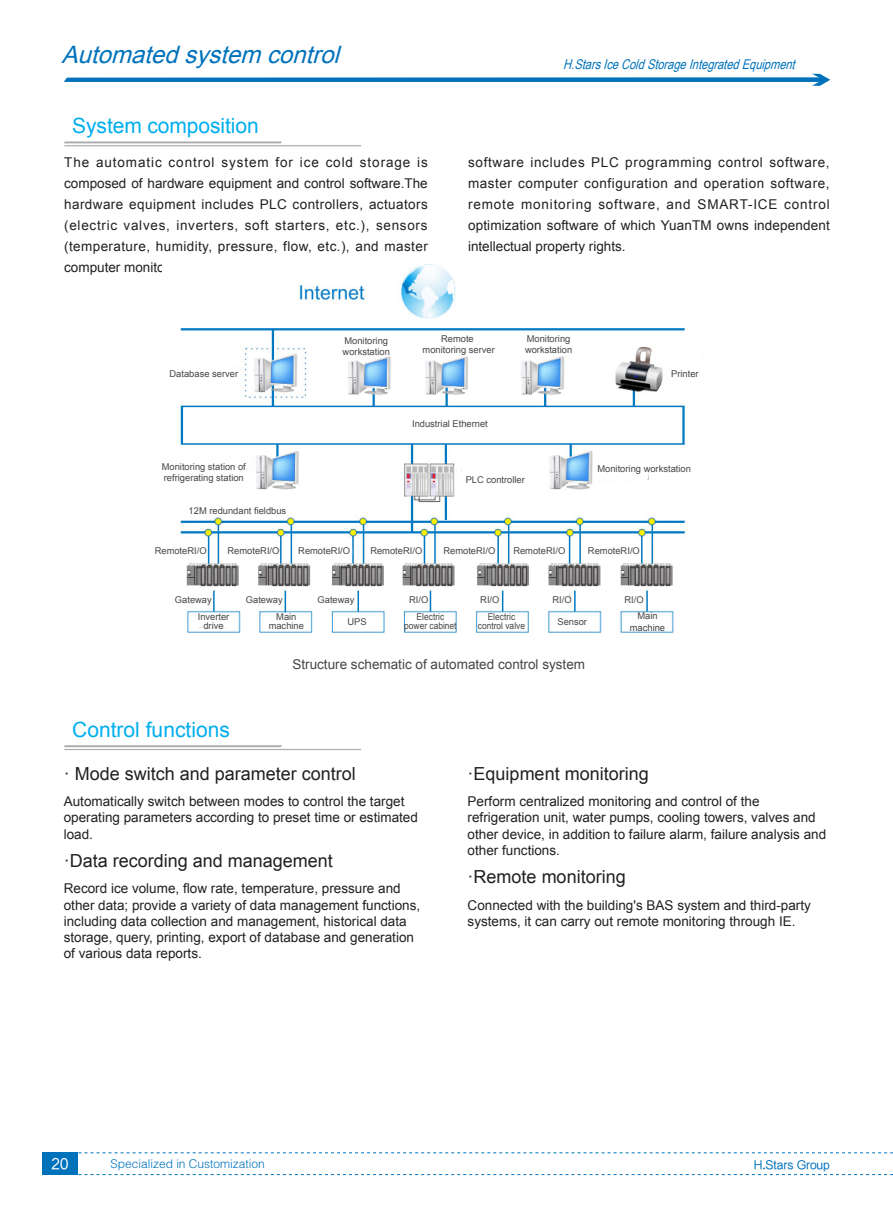
<style>
.page{position:relative;width:893px;height:1212px;background:#fff}
.page>*{position:absolute;margin:0;border:0;box-sizing:border-box;transform-origin:0 0}
._1级{font:italic 24px "Arial";color:#0072bc}
._2级{font:21px "Arial";letter-spacing:-.005em;color:#00aeef}
.表格标题{font:18px "Arial";color:#231f20}
.t1{font:15px "FZHTK GBK1 0";color:#fff}
.表格标题-2{font:13.5px/16.2px "Arial";color:#231f20}
.正文{font:13.5px/21px "Arial";letter-spacing:.02em;color:#231f20;text-align:justify}
.注文{font:13.5px "Arial";color:#464646}
.t2{font:italic 13.5px "Arial Narrow";color:#0072bc}
.t3{font:12px "FZZDXJW GB1 0";color:#0072bc}
.t4{font:12px "FZHTK GBK1 0";color:#0072bc}
.注文-2{font:9.3px "Arial";color:#464646}
.注文-3{font:9.3px "Arial";color:#464646;scale:.9 1}
</style>
<div class="page">
<div style="left:43px;top:1152px;width:35px;height:23px;background:#0072bc"></div>
<svg style="left:78px;top:1152px;width:815px;height:1px"></svg>
<svg style="left:78px;top:1174px;width:815px;height:1px"></svg>
<svg style="left:64px;top:74px;width:766px;height:12px"></svg>
<hr style="left:64px;top:141px;width:217px;height:2px;background:#acadb1">
<hr style="left:64px;top:145px;width:297px;height:1px;background:#acadb1">
<hr style="left:64px;top:745px;width:217px;height:2px;background:#acadb1">
<hr style="left:64px;top:749px;width:297px;height:1px;background:#acadb1">
<img style="left:180px;top:264px;width:505px;height:370px">
<div style="left:170px;top:365px;width:68px;height:13px;background:#fff;border-radius:4px"></div>
<div style="left:340px;top:342px;width:230px;height:14px;background:#fff;border-radius:4px"></div>
<div style="left:193px;top:457px;width:57px;height:14px;background:#fff;border-radius:4px"></div>
<div style="left:405px;top:419px;width:67px;height:16px;background:#fff;border-radius:6px"></div>
<div style="left:460px;top:468px;width:53px;height:17px;background:#fff;border-radius:6px"></div>
<div style="left:180px;top:502px;width:88px;height:14px;background:#fff;border-radius:4px"></div>
<div style="left:665px;top:349px;width:36px;height:16px;background:#fff;border-radius:6px"></div>
<div style="left:595px;top:468px;width:53px;height:13px;background:#fff;border-radius:4px"></div>
<div style="left:167px;top:545px;width:40px;height:12px;background:#fff;border-radius:4px"></div>
<div style="left:240px;top:545px;width:39px;height:12px;background:#fff;border-radius:4px"></div>
<div style="left:313px;top:545px;width:39px;height:12px;background:#fff;border-radius:4px"></div>
<div style="left:383px;top:545px;width:39px;height:12px;background:#fff"></div>
<div style="left:452px;top:545px;width:40px;height:12px;background:#fff"></div>
<div style="left:528px;top:545px;width:40px;height:12px;background:#fff"></div>
<div style="left:601px;top:545px;width:39px;height:12px;background:#fff"></div>
<div style="left:186px;top:590px;width:24px;height:12px;background:#fff;border-radius:5px"></div>
<div style="left:257px;top:590px;width:25px;height:12px;background:#fff;border-radius:5px"></div>
<div style="left:332px;top:590px;width:24px;height:12px;background:#fff;border-radius:5px"></div>
<div style="left:401px;top:590px;width:25px;height:12px;background:#fff;border-radius:5px"></div>
<div style="left:475px;top:590px;width:24px;height:12px;background:#fff;border-radius:5px"></div>
<div style="left:546px;top:590px;width:24px;height:12px;background:#fff;border-radius:5px"></div>
<div style="left:619px;top:590px;width:24px;height:12px;background:#fff;border-radius:5px"></div>
<div style="left:196px;top:618px;width:36px;height:9px;background:#fff;border-radius:3px"></div>
<div style="left:274px;top:618px;width:24px;height:9px;background:#fff;border-radius:3px"></div>
<div style="left:348px;top:618px;width:24px;height:9px;background:#fff;border-radius:3px"></div>
<div style="left:409px;top:618px;width:44px;height:9px;background:#fff;border-radius:3px"></div>
<div style="left:481px;top:618px;width:44px;height:9px;background:#fff;border-radius:3px"></div>
<div style="left:558px;top:618px;width:36px;height:9px;background:#fff;border-radius:3px"></div>
<div style="left:634px;top:618px;width:24px;height:9px;background:#fff;border-radius:3px"></div>
<p class="_1级" style="left:61px;top:39px;width:287px">Automatedsystem control</p>
<p class="_2级" style="left:72px;top:112px;width:188px">System composition</p>
<p class="t2" style="left:563px;top:54px;width:238px">H.StarsIceColdStorageIntegratedEquipment</p>
<p class="正文" style="left:64px;top:152px;width:365px">The automatic control system for ice cold storage is composed of hardware equipment and control software.The hardware equipment includes PLC controllers, actuators (electric valves, inverters, soft starters, etc.), sensors (temperature, humidity, pressure, flow, etc.), and master</p>
<p class="正文" style="left:468px;top:152px;width:363px">software includes PLC programming control software, master computer configuration and operation software, remote monitoring software, and SMART-ICE control optimization software of which YuanTM owns independent intellectual property rights.</p>
<p class="注文-2" style="left:170px;top:367px;width:70px">Database server</p>
<p class="注文-2" style="left:162px;top:461px;width:86px">Monitoring station of</p>
<p class="注文-2" style="left:164px;top:472px;width:81px">refrigerating station</p>
<p class="注文-2" style="left:189px;top:504px;width:99px">12M redundant fieldbus</p>
<p class="注文-2" style="left:344px;top:334px;width:45px">Monitoring</p>
<p class="注文-2" style="left:343px;top:345px;width:49px">workstation</p>
<p class="注文-2" style="left:441px;top:333px;width:34px">Remote</p>
<p class="注文-2" style="left:423px;top:344px;width:74px">monitoring server</p>
<p class="注文-2" style="left:527px;top:333px;width:45px">Monitoring</p>
<p class="注文-2" style="left:525px;top:344px;width:49px">workstation</p>
<p class="注文-2" style="left:412px;top:417px;width:77px">Industrial Ethernet</p>
<p class="注文-2" style="left:466px;top:473px;width:61px">PLC controller</p>
<p class="注文-2" style="left:671px;top:367px;width:29px">Printer</p>
<p class="注文-2" style="left:597px;top:462px;width:95px">Monitoring workstation</p>
<p class="注文-2" style="left:155px;top:545px;width:53px">RemoteRI/O</p>
<p class="注文-2" style="left:228px;top:545px;width:53px">RemoteRI/O</p>
<p class="注文-2" style="left:298px;top:545px;width:53px">RemoteRI/O</p>
<p class="注文-2" style="left:370px;top:545px;width:53px">RemoteRI/O</p>
<p class="注文-2" style="left:443px;top:545px;width:53px">RemoteRI/O</p>
<p class="注文-2" style="left:513px;top:545px;width:53px">RemoteRI/O</p>
<p class="注文-2" style="left:588px;top:545px;width:53px">RemoteRI/O</p>
<p class="注文-2" style="left:175px;top:593px;width:38px">Gateway</p>
<p class="注文-2" style="left:246px;top:593px;width:38px">Gateway</p>
<p class="注文-2" style="left:318px;top:593px;width:38px">Gateway</p>
<p class="注文-2" style="left:409px;top:593px;width:21px">RI/O</p>
<p class="注文-2" style="left:480px;top:593px;width:21px">RI/O</p>
<p class="注文-2" style="left:552px;top:593px;width:21px">RI/O</p>
<p class="注文-2" style="left:624px;top:593px;width:21px">RI/O</p>
<p class="注文-2" style="left:198px;top:611px;width:33px">Inverter</p>
<p class="注文-2" style="left:203px;top:620px;width:22px">drive</p>
<p class="注文-2" style="left:637px;top:610px;width:22px">Main</p>
<p class="注文-2" style="left:630px;top:621px;width:37px">machine</p>
<p class="注文-2" style="left:276px;top:611px;width:22px">Main</p>
<p class="注文-2" style="left:269px;top:620px;width:37px">machine</p>
<p class="注文-3" style="left:417px;top:611px;width:32px">Electric</p>
<p class="注文-3" style="left:404px;top:620px;width:60px">power cabinet</p>
<p class="注文-3" style="left:488px;top:611px;width:32px">Electric</p>
<p class="注文-3" style="left:478px;top:620px;width:54px">control valve</p>
<p class="注文-2" style="left:347px;top:616px;width:21px">UPS</p>
<p class="注文-2" style="left:557px;top:616px;width:31px">Sensor</p>
<p class="_2级" style="left:72px;top:715px;width:159px">Control functions</p>
<p class="注文" style="left:292px;top:655px;width:294px">Structure schematic of automated control system</p>
<p class="表格标题" style="left:64px;top:762px;width:294px">· Mode switch and parameter control</p>
<p class="表格标题-2" style="left:64px;top:793px;width:356px">Automatically switch between modes to control the target operating parameters according to preset time or estimated load.</p>
<p class="表格标题" style="left:64px;top:849px;width:271px">·Data recording and management</p>
<p class="表格标题-2" style="left:64px;top:880px;width:358px">Record ice volume, flow rate, temperature, pressure and other data; provide a variety of data management functions, including data collection and management, historical data storage, query, printing, export of database and generation of various data reports.</p>
<p class="表格标题" style="left:468px;top:762px;width:183px">·Equipment monitoring</p>
<p class="表格标题-2" style="left:468px;top:793px;width:360px">Perform centralized monitoring and control of the refrigeration unit, water pumps, cooling towers, valves and other device, in addition to failure alarm, failure analysis and other functions.</p>
<p class="表格标题" style="left:468px;top:865px;width:160px">·Remote monitoring</p>
<p class="表格标题-2" style="left:468px;top:897px;width:345px">Connected with the building's BAS system and third-party systems, it can carry out remote monitoring through IE.</p>
<p class="t1" style="left:52px;top:1156px;width:19px">20</p>
<p class="t3" style="left:111px;top:1157px;width:156px">Specialized in Customization</p>
<p class="t4" style="left:754px;top:1158px;width:78px">H.Stars Group</p>
</div>
